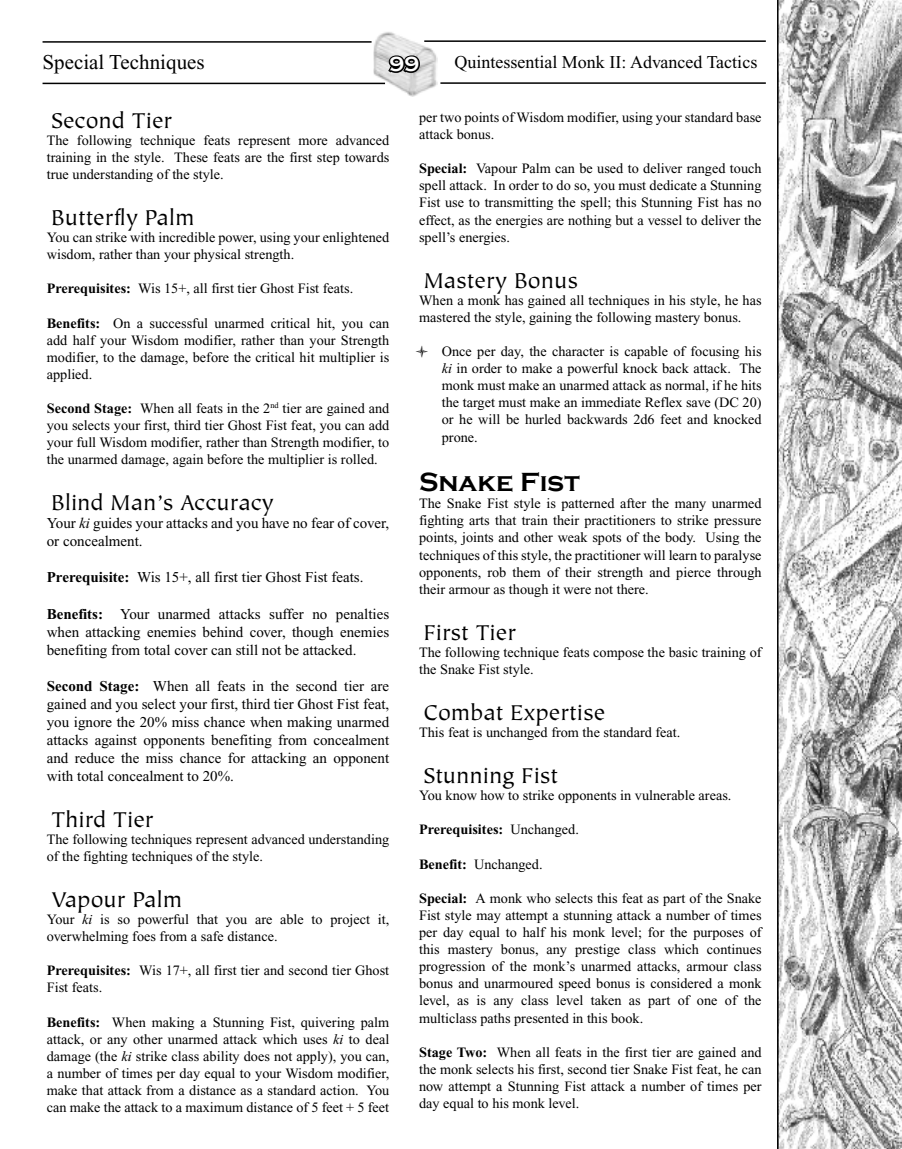
<style>
.page{position:relative;width:902px;height:1149px;background:#fff}
.page>*{position:absolute;margin:0;border:0;box-sizing:border-box;transform-origin:0 0}
.t1{font:700 27px "Copperplate Gothic";color:#000}
.t2{font:24px "Tiepolo";color:#000}
.t3{font:21px "Times New Roman";color:#000}
.t4{font:700 21px "Copperplate Gothic";color:#fff}
.t5{font:18px "Times New Roman";color:#000}
.t6{font:15px/18px "Times New Roman";color:#000;text-align:justify}
.t7{font:14.25px/17.1px "Times New Roman";color:#000;text-align:justify}
.t8{font:700 14.25px "Times New Roman";color:#000}
.s1{font-weight:700}
.s2{font-style:italic}
.s3{font-weight:400}
</style>
<div class="page">
<img style="left:373px;top:32px;width:64px;height:65px">
<hr style="left:424px;top:40px;width:341px;height:2px;background:#000">
<hr style="left:440px;top:82px;width:325px;height:2px;background:#000">
<hr style="left:43px;top:83px;width:342px;height:1px;background:#000">
<hr style="left:43px;top:41px;width:328px;height:2px;background:#000">
<svg style="left:386px;top:53px;width:36px;height:22px"></svg>
<svg style="left:777px;top:0;width:124px;height:1148px"></svg>
<h3 class="t3" style="left:43px;top:51px;width:164px">Special Techniques</h3>
<h3 class="t4" style="left:389px;top:53px;width:31px">99</h3>
<p class="t5" style="left:454px;top:52px;width:304px">Quintessential Monk II: Advanced Tactics</p>
<h2 class="t2" style="left:51px;top:107px;width:123px">Second Tier</h2>
<p class="t7" style="left:47px;top:131px;width:344px">The following technique feats represent more advanced training in the style. These feats are the first step towards true understanding of the style.</p>
<h2 class="t2" style="left:51px;top:204px;width:145px">Butterfly Palm</h2>
<p class="t7" style="left:47px;top:229px;width:344px">You can strike with incredible power, using your enlightened wisdom, rather than your physical strength.</p>
<p class="t7" style="left:47px;top:280px;width:308px"><span class="s1">Prerequisites:</span> Wis 15+, all first tier Ghost Fist feats.</p>
<p class="t7" style="left:47px;top:314px;width:344px"><span class="s1">Benefits:</span> On a successful unarmed critical hit, you can add half your Wisdom modifier, rather than your Strength modifier, to the damage, before the critical hit multiplier is applied.</p>
<p class="t7" style="left:47px;top:400px;width:344px"><span class="s1">Second Stage:</span> When all feats in the 2<sup>nd</sup> tier are gained and you selects your first, third tier Ghost Fist feat, you can add your full Wisdom modifier, rather than Strength modifier, to the unarmed damage, again before the multiplier is rolled.</p>
<h2 class="t2" style="left:51px;top:490px;width:224px">Blind Man’s Accuracy</h2>
<p class="t6" style="left:47px;top:514px;width:344px">Your <span class="s2">ki</span> guides your attacks and you have no fear of cover, or concealment.</p>
<p class="t6" style="left:47px;top:568px;width:318px"><span class="s1">Prerequisite:</span> Wis 15+, all first tier Ghost Fist feats.</p>
<p class="t6" style="left:47px;top:604px;width:344px"><span class="s1">Benefits:</span> Your unarmed attacks suffer no penalties when attacking enemies behind cover, though enemies benefiting from total cover can still not be attacked.</p>
<p class="t6" style="left:47px;top:676px;width:344px"><span class="s1">Second Stage:</span> When all feats in the second tier are gained and you select your first, third tier Ghost Fist feat, you ignore the 20% miss chance when making unarmed attacks against opponents benefiting from concealment and reduce the miss chance for attacking an opponent with total concealment to 20%.</p>
<h2 class="t2" style="left:51px;top:806px;width:104px">Third Tier</h2>
<p class="t7" style="left:47px;top:830px;width:344px">The following techniques represent advanced understanding of the fighting techniques of the style.</p>
<h2 class="t2" style="left:51px;top:886px;width:133px">Vapour Palm</h2>
<p class="t7" style="left:47px;top:910px;width:344px">Your <span class="s2">ki</span> is so powerful that you are able to project it, overwhelming foes from a safe distance.</p>
<p class="t7" style="left:47px;top:961px;width:344px"><span class="s1">Prerequisites:</span> Wis 17+, all first tier and second tier Ghost<br>Fist feats.</p>
<p class="t7" style="left:47px;top:1012px;width:344px"><span class="s1">Benefits:</span> When making a Stunning Fist, quivering palm attack, or any other unarmed attack which uses <span class="s2">ki</span> to deal damage (the <span class="s2">ki</span> strike class ability does not apply), you can, a number of times per day equal to your Wisdom modifier, make that attack from a distance as a standard action. You can make the attack to a maximum distance of 5 feet + 5 feet</p>
<p class="t7" style="left:419px;top:108px;width:344px">per two points of Wisdom modifier, using your standard base attack bonus.</p>
<p class="t7" style="left:419px;top:160px;width:344px"><span class="s1">Special:</span> Vapour Palm can be used to deliver ranged touch spell attack. In order to do so, you must dedicate a Stunning Fist use to transmitting the spell; this Stunning Fist has no effect, as the energies are nothing but a vessel to deliver the spell’s energies.</p>
<h2 class="t2" style="left:423px;top:267px;width:156px">Mastery Bonus</h2>
<p class="t7" style="left:419px;top:291px;width:344px">When a monk has gained all techniques in his style, he has mastered the style, gaining the following mastery bonus.</p>
<p class="t7" style="left:442px;top:342px;width:321px;text-indent:-27px">● Once per day, the character is capable of focusing his <span class="s2">ki</span> in order to make a powerful knock back attack. The monk must make an unarmed attack as normal, if he hits the target must make an immediate Reflex save (DC 20) or he will be hurled backwards 2d6 feet and knocked prone.</p>
<h1 class="t1" style="left:419px;top:467px;width:162px">Snake Fist</h1>
<p class="t7" style="left:419px;top:495px;width:344px">The Snake Fist style is patterned after the many unarmed fighting arts that train their practitioners to strike pressure points, joints and other weak spots of the body. Using the techniques of this style, the practitioner will learn to paralyse opponents, rob them of their strength and pierce through their armour as though it were not there.</p>
<h2 class="t2" style="left:423px;top:619px;width:94px">First Tier</h2>
<p class="t7" style="left:419px;top:643px;width:344px">The following technique feats compose the basic training of the Snake Fist style.</p>
<h2 class="t2" style="left:423px;top:699px;width:183px">Combat Expertise</h2>
<p class="t7" style="left:419px;top:723px;width:263px">This feat is unchanged from the standard feat.</p>
<h2 class="t2" style="left:423px;top:762px;width:136px">Stunning Fist</h2>
<p class="t7" style="left:419px;top:786px;width:314px">You know how to strike opponents in vulnerable areas.</p>
<p class="t8" style="left:419px;top:821px;width:161px">Prerequisites: <span class="s3">Unchanged.</span></p>
<p class="t7" style="left:419px;top:855px;width:125px"><span class="s1">Benefit:</span> Unchanged.</p>
<p class="t7" style="left:419px;top:889px;width:344px"><span class="s1">Special:</span> A monk who selects this feat as part of the Snake Fist style may attempt a stunning attack a number of times per day equal to half his monk level; for the purposes of this mastery bonus, any prestige class which continues progression of the monk’s unarmed attacks, armour class bonus and unarmoured speed bonus is considered a monk level, as is any class level taken as part of one of the multiclass paths presented in this book.</p>
<p class="t7" style="left:419px;top:1043px;width:344px"><span class="s1">Stage Two:</span> When all feats in the first tier are gained and the monk selects his first, second tier Snake Fist feat, he can now attempt a Stunning Fist attack a number of times per day equal to his monk level.</p>
</div>
